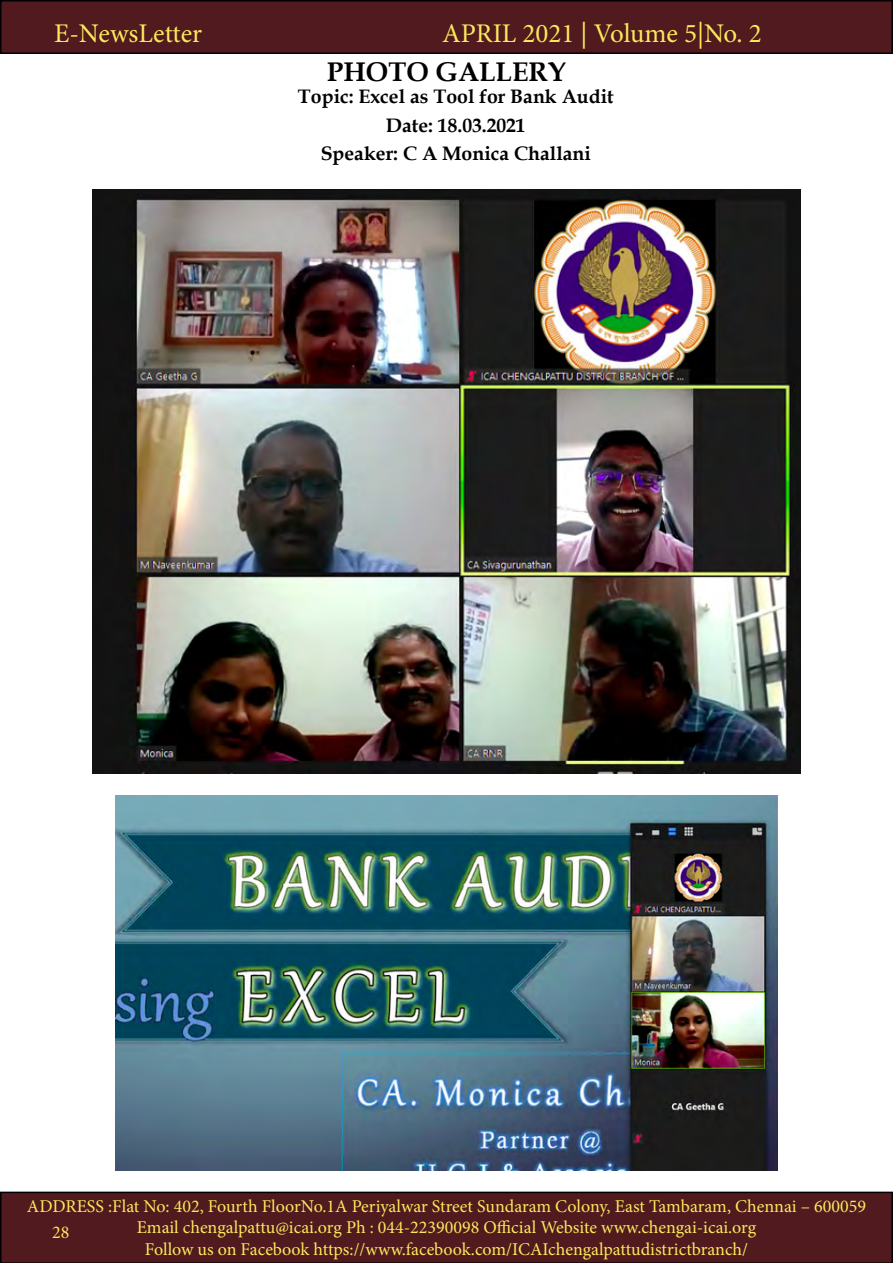
<style>
.page{position:relative;width:893px;height:1263px;background:#fff}
.page>*{position:absolute;margin:0;border:0;box-sizing:border-box;transform-origin:0 0}
.t1{font:27px "Minion Pro";color:#fce85d}
.t2{font:700 27px "Book Antiqua";color:#000}
.t3{font:700 19.5px/28.5px "Book Antiqua";color:#000;text-align:center}
.t4{font:18px/21.6px "Minion Pro";color:#fce85d;text-align:center}
</style>
<div class="page">
<div style="left:1px;top:1px;width:891px;height:52px;background:#501a1e"></div>
<div style="left:0;top:0;width:893px;height:54px;border:2px solid #000"></div>
<div style="left:0;top:1191px;width:893px;height:72px;background:#501a1e"></div>
<img style="left:93px;top:190px;width:708px;height:584px">
<img style="left:115px;top:795px;width:663px;height:376px">
<h1 class="t1" style="left:54px;top:15px;width:150px">E-NewsLetter</h1>
<h1 class="t1" style="left:442px;top:15px;width:321px">APRIL 2021 | Volume 5|No. 2</h1>
<h1 class="t2" style="left:327px;top:53px;width:241px">PHOTO GALLERY</h1>
<p class="t3" style="left:298px;top:82px;width:317px">Topic: Excel as Tool for Bank Audit<br>Date: 18.03.2021<br>Speaker: C A Monica Challani</p>
<p class="t4" style="left:27px;top:1195px;width:840px">ADDRESS :Flat No: 402, Fourth FloorNo.1A Periyalwar Street Sundaram Colony, East Tambaram, Chennai – 600059<br>Email chengalpattu@icai.org Ph : 044-22390098 Official Website www.chengai-icai.org<br>Follow us on Facebook https://www.facebook.com/ICAIchengalpattudistrictbranch/</p>
<p class="t4" style="left:52px;top:1221px;width:19px">28</p>
</div>
